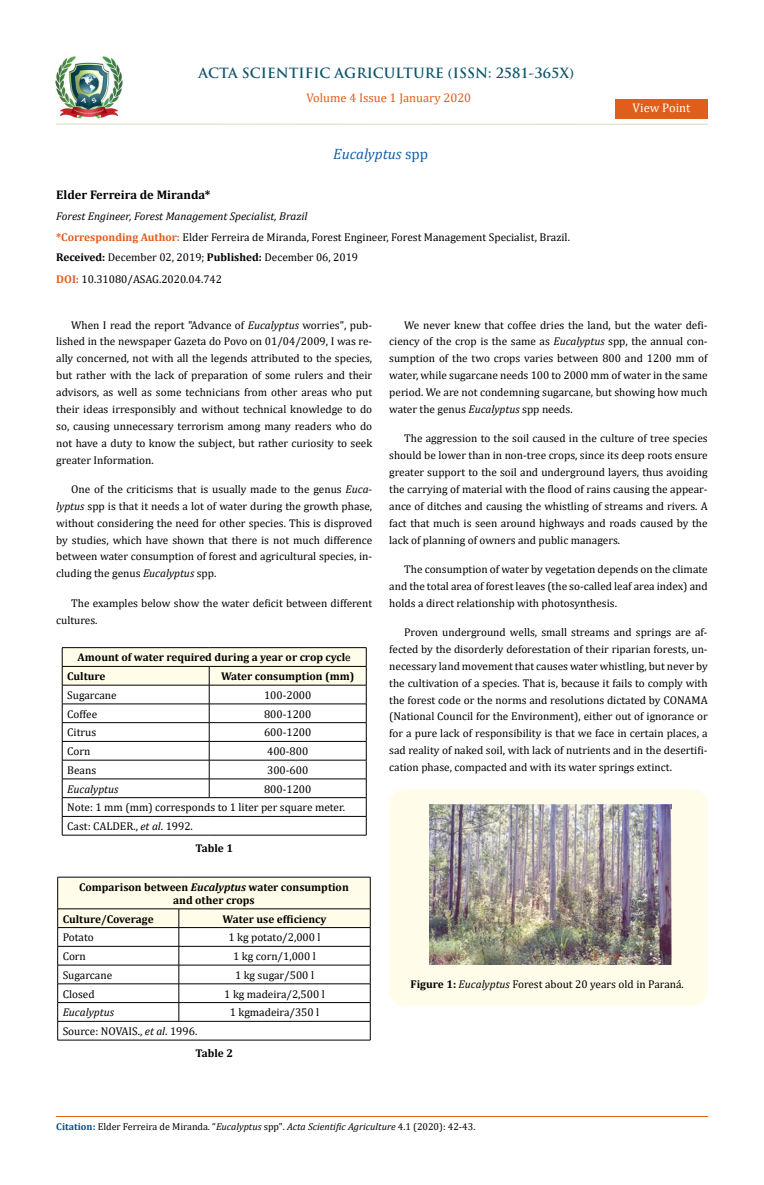
<style>
.page{position:relative;width:764px;height:1185px;background:#fff}
.page>*{position:absolute;margin:0;border:0;box-sizing:border-box;transform-origin:0 0}
.t1{font:italic 15px "Cambria";color:#1560a6}
.t2{font:700 13.75px "Trajan Pro";color:#0e546a}
.t3{font:12.5px "Cambria";color:#e05d1a}
.t4{font:700 12.5px "Cambria";color:#000}
.t5{font:12.5px "Cambria";color:#fff}
.t6{font:11.25px/16.9px "Cambria";color:#000;text-align:justify}
.t7{font:700 11.25px/18.8px "Cambria";color:#000}
.t8{font:italic 11.25px "Cambria";color:#000}
.t9{font:10px "Cambria";color:#000}
.s1{font-style:normal}
.s2{font-style:italic}
.s3{font-weight:700;color:#e05d1a}
.s4{font-weight:700}
.s5{font-family:"Calibri";font-weight:400}
.s6{font-weight:700;color:#035089}
</style>
<div class="page">
<img style="left:56px;top:57px;width:66px;height:61px">
<div style="left:615px;top:99px;width:92px;height:20px;background:#e05d1a"></div>
<hr style="left:62px;top:647px;width:147px;height:1px;background:#000">
<hr style="left:209px;top:647px;width:157px;height:1px;background:#000">
<svg style="left:62px;top:648px;width:305px;height:187px"></svg>
<hr style="left:62px;top:835px;width:147px;height:1px;background:#000">
<hr style="left:209px;top:835px;width:157px;height:1px;background:#000">
<svg style="left:57px;top:877px;width:314px;height:163px"></svg>
<hr style="left:58px;top:1040px;width:121px;height:1px;background:#000">
<hr style="left:179px;top:1040px;width:191px;height:1px;background:#000">
<div style="left:389px;top:790px;width:318px;height:216px;background:#fffde9;border-radius:15px"></div>
<img style="left:429px;top:804px;width:242px;height:161px">
<hr style="left:56px;top:123px;width:651px;height:2px;background:#e0dfcd">
<hr style="left:56px;top:1116px;width:651px;height:1px;background:#e05d1a">
<p class="t2" style="left:199px;top:64px;width:377px">ACTA SCIENTIFIC AGRICULTURE (ISSN: 2581-365X)</p>
<p class="t3" style="left:306px;top:91px;width:166px">Volume 4 Issue 1 January 2020</p>
<h1 class="t1" style="left:333px;top:143px;width:96px">Eucalyptus <span class="s1">spp</span></h1>
<p class="t4" style="left:56px;top:186px;width:156px">Elder Ferreira de Miranda*</p>
<p class="t6" style="left:56px;top:206px;width:515px;line-height:20.4px"><span class="s2">Forest Engineer, Forest Management Specialist, Brazil<br></span><span class="s3">*Corresponding Author:</span> Elder Ferreira de Miranda, Forest Engineer, Forest Management Specialist, Brazil.</p>
<p class="t6" style="left:56px;top:249px;width:303px"><span class="s4">Received:</span> December 02, 2019; <span class="s4">Published:</span> December 06, 2019</p>
<p class="t6" style="left:56px;top:270px;width:167px"><span class="s3">DOI:</span> 10.31080/ASAG.2020.04.742</p>
<p class="t5" style="left:632px;top:100px;width:59px">View Point</p>
<p class="t6" style="left:56px;top:316px;width:317px;text-indent:15px">When I read the report "Advance of <span class="s2">Eucalyptus</span> worries", pub&shy;lished in the newspaper Gazeta do Povo on 01/04/2009, I was re&shy;ally concerned, not with all the legends attributed to the species, but rather with the lack of preparation of some rulers and their advisors, as well as some technicians from other areas who put their ideas irresponsibly and without technical knowledge to do so, causing unnecessary terrorism among many readers who do not have a duty to know the subject, but rather curiosity to seek greater Information.</p>
<p class="t6" style="left:56px;top:481px;width:317px;text-indent:15px">One of the criticisms that is usually made to the genus <span class="s2">Euca&shy;lyptus</span> spp is that it needs a lot of water during the growth phase, without considering the need for other species. This is disproved by studies, which have shown that there is not much difference between water consumption of forest and agricultural species, in&shy;cluding the genus <span class="s2">Eucalyptus</span> spp.</p>
<p class="t6" style="left:56px;top:594px;width:317px;text-indent:15px">The examples below show the water deficit between different cultures.</p>
<p class="t7" style="left:67px;top:648px;width:285px;text-indent:10px">Amount of water required during a year or crop cycl<span class="s5">e<br></span>Culture</p>
<p class="t7" style="left:221px;top:667px;width:135px">Water consumption (mm)</p>
<p class="t6" style="left:67px;top:687px;width:51px">Sugarcane</p>
<p class="t6" style="left:264px;top:687px;width:49px">100-2000</p>
<p class="t6" style="left:67px;top:705px;width:31px">Coffee</p>
<p class="t6" style="left:264px;top:705px;width:49px">800-1200</p>
<p class="t6" style="left:67px;top:724px;width:30px">Citrus</p>
<p class="t6" style="left:264px;top:724px;width:49px">600-1200</p>
<p class="t6" style="left:67px;top:743px;width:25px">Corn</p>
<p class="t6" style="left:267px;top:743px;width:43px">400-800</p>
<p class="t6" style="left:67px;top:762px;width:30px">Beans</p>
<p class="t6" style="left:267px;top:762px;width:43px">300-600</p>
<p class="t8" style="left:67px;top:781px;width:53px">Eucalyptus</p>
<p class="t6" style="left:67px;top:779px;width:279px;line-height:18.8px;text-align:left;text-indent:197px">800-1200<br>Note: 1 mm (mm) corresponds to 1 liter per square meter.<br>Cast: CALDER., <span class="s2">et al</span>. 1992.</p>
<p class="t7" style="left:195px;top:838px;width:39px">Table 1</p>
<p class="t7" style="left:79px;top:880px;width:271px;line-height:13px;text-align:center">Comparison between <span class="s2">Eucalyptus</span> water consumption and other crops</p>
<p class="t7" style="left:63px;top:909px;width:93px">Culture/Coverage</p>
<p class="t7" style="left:223px;top:909px;width:105px">Water use efficiency</p>
<p class="t6" style="left:63px;top:929px;width:33px">Potato</p>
<p class="t6" style="left:228px;top:929px;width:94px">1 kg potato/2,000 l</p>
<p class="t6" style="left:63px;top:948px;width:25px">Corn</p>
<p class="t6" style="left:233px;top:948px;width:84px">1 kg corn/1,000 l</p>
<p class="t6" style="left:63px;top:967px;width:51px">Sugarcane</p>
<p class="t6" style="left:235px;top:967px;width:80px">1 kg sugar/500 l</p>
<p class="t6" style="left:63px;top:985px;width:33px">Closed</p>
<p class="t6" style="left:224px;top:985px;width:102px">1 kg madeira/2,500 l</p>
<p class="t8" style="left:63px;top:1005px;width:53px">Eucalyptus</p>
<p class="t6" style="left:230px;top:1004px;width:91px">1 kgmadeira/350 l</p>
<p class="t6" style="left:195px;top:1020px;width:39px;line-height:21.6px;text-indent:-133px">Source: NOVAIS., <span class="s2">et al</span>. 1996.<br><span class="s4">Table 2</span></p>
<p class="t6" style="left:389px;top:316px;width:320px;text-indent:15px">We never knew that coffee dries the land, but the water defi&shy;ciency of the crop is the same as <span class="s2">Eucalyptus</span> spp, the annual con&shy;sumption of the two crops varies between 800 and 1200 mm of water, while sugarcane needs 100 to 2000 mm of water in the same period. We are not condemning sugarcane, but showing how much water the genus <span class="s2">Eucalyptus</span> spp needs.</p>
<p class="t6" style="left:389px;top:430px;width:320px;text-indent:15px">The aggression to the soil caused in the culture of tree species should be lower than in non-tree crops, since its deep roots ensure greater support to the soil and underground layers, thus avoiding the carrying of material with the flood of rains causing the appear&shy;ance of ditches and causing the whistling of streams and rivers. A fact that much is seen around highways and roads caused by the lack of planning of owners and public managers.</p>
<p class="t6" style="left:389px;top:561px;width:320px;text-indent:15px">The consumption of water by vegetation depends on the climate and the total area of forest leaves (the so-called leaf area index) and holds a direct relationship with photosynthesis.</p>
<p class="t6" style="left:389px;top:624px;width:320px;text-indent:15px">Proven underground wells, small streams and springs are af&shy;fected by the disorderly deforestation of their riparian forests, un&shy;necessary land movement that causes water whistling, but never by the cultivation of a species. That is, because it fails to comply with the forest code or the norms and resolutions dictated by CONAMA (National Council for the Environment), either out of ignorance or for a pure lack of responsibility is that we face in certain places, a sad reality of naked soil, with lack of nutrients and in the desertifi&shy;cation phase, compacted and with its water springs extinct.</p>
<p class="t6" style="left:410px;top:975px;width:275px"><span class="s4">Figure 1:</span> <span class="s2">Eucalyptus</span> Forest about 20 years old in Paraná.</p>
<p class="t9" style="left:56px;top:1120px;width:420px"><span class="s6">Citation:</span> Elder Ferreira de Miranda<span class="s2">.</span> “<span class="s2">Eucalyptus</span> spp". <span class="s2">Acta Scientific Agriculture</span> 4.1 (2020): 42-43.</p>
</div>
